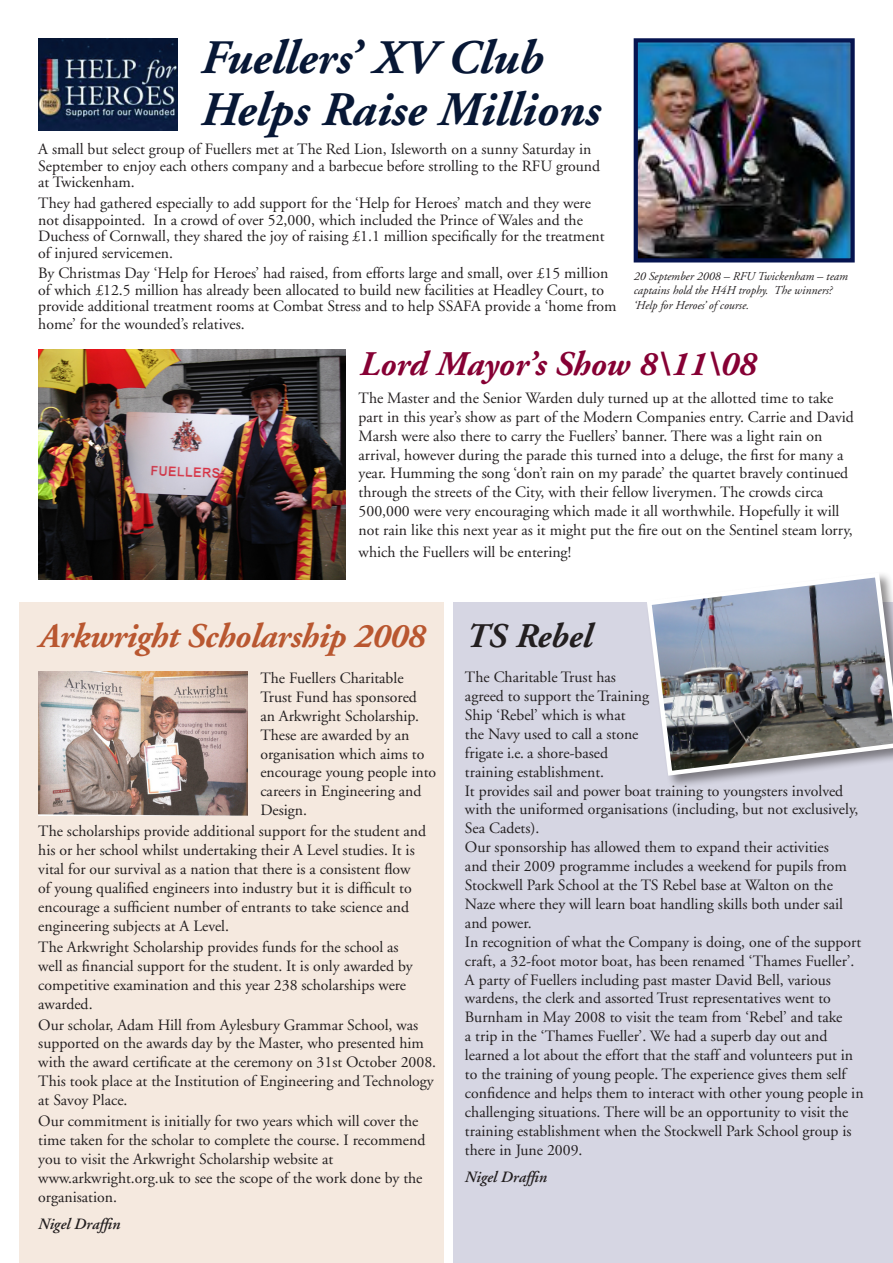
<style>
.page{position:relative;width:893px;height:1263px;background:#fff}
.page>*{position:absolute;margin:0;border:0;box-sizing:border-box;transform-origin:0 0}
.t1{font:italic 700 48px/52.5px "Adobe Garamond";color:#071735}
.t2{font:italic 700 34.5px "Adobe Garamond";letter-spacing:-.01em;color:#b95730}
.t3{font:italic 700 34.5px "Adobe Garamond";color:#860034}
.t4{font:italic 700 34.5px "Adobe Garamond";color:#231f20}
.t5{font:15.75px/18.9px "Adobe Garamond";color:#231f20}
.t6{font:italic 600 15.75px "Adobe Garamond";color:#231f20}
.t7{font:italic 12px/14.4px "Adobe Garamond";color:#231f20}
</style>
<div class="page">
<div style="left:19px;top:603px;width:425px;height:660px;background:#f5e9df"></div>
<img style="left:38px;top:671px;width:210px;height:144px">
<img style="left:39px;top:38px;width:138px;height:92px">
<img style="left:639px;top:43px;width:211px;height:214px">
<div style="left:634px;top:38px;width:221px;height:224px;border:4px solid #061450"></div>
<div style="left:454px;top:603px;width:439px;height:660px;background:#d6d6e3"></div>
<div style="left:645px;top:571px;width:248px;height:218px;background:#231f20;opacity:.5"></div>
<img style="left:644px;top:571px;width:249px;height:207px">
<img style="left:38px;top:350px;width:308px;height:229px">
<h1 class="t1" style="left:199px;top:32px;width:401px">Fuellers’ XV Club<br>Helps Raise Millions</h1>
<p class="t5" style="left:38px;top:142px;width:563px;line-height:16.5px">A small but select group of Fuellers met at The Red Lion, Isleworth on a sunny Saturday in<br>September to enjoy each others company and a barbecue before strolling to the RFU ground at Twickenham.</p>
<p class="t5" style="left:38px;top:195px;width:568px;line-height:16.5px">They had gathered especially to add support for the ‘Help for Heroes’ match and they were not disappointed. In a crowd of over 52,000, which included the Prince of Wales and the Duchess of Cornwall, they shared the joy of raising £1.1 million specifically for the treatment of injured servicemen.</p>
<p class="t5" style="left:38px;top:266px;width:580px;line-height:16.5px">By Christmas Day ‘Help for Heroes’ had raised, from efforts large and small, over £15 million of which £12.5 million has already been allocated to build new facilities at Headley Court, to provide additional treatment rooms at Combat Stress and to help SSAFA provide a ‘home from</p>
<p class="t5" style="left:38px;top:315px;width:208px">home’ for the wounded’s relatives.</p>
<p class="t7" style="left:634px;top:269px;width:216px">20 September 2008 – RFU Twickenham – team captains hold the H4H trophy. The winners? ‘Help for Heroes’ of course.</p>
<h2 class="t3" style="left:359px;top:346px;width:398px">Lord Mayor’s Show 8\11\08</h2>
<p class="t5" style="left:359px;top:389px;width:497px">The Master and the Senior Warden duly turned up at the allotted time to take part in this year’s show as part of the Modern Companies entry. Carrie and David Marsh were also there to carry the Fuellers’ banner. There was a light rain on arrival, however during the parade this turned into a deluge, the first for many a year. Humming the song ‘don’t rain on my parade’ the quartet bravely continued through the streets of the City, with their fellow liverymen. The crowds circa 500,000 were very encouraging which made it all worthwhile. Hopefully it will not rain like this next year as it might put the fire out on the Sentinel steam lorry,</p>
<p class="t5" style="left:359px;top:543px;width:214px">which the Fuellers will be entering!</p>
<h2 class="t2" style="left:38px;top:617px;width:387px">Arkwright Scholarship 2008</h2>
<p class="t5" style="left:260px;top:669px;width:177px">The Fuellers Charitable<br>Trust Fund has sponsored<br>an Arkwright Scholarship.<br>These are awarded by an organisation which aims to encourage young people into careers in Engineering and<br>Design.</p>
<p class="t5" style="left:38px;top:822px;width:389px">The scholarships provide additional support for the student and his or her school whilst undertaking their A Level studies. It is vital for our survival as a nation that there is a consistent flow of young qualified engineers into industry but it is difficult to encourage a sufficient number of entrants to take science and engineering subjects at A Level.</p>
<p class="t5" style="left:38px;top:938px;width:376px">The Arkwright Scholarship provides funds for the school as well as financial support for the student. It is only awarded by competitive examination and this year 238 scholarships were awarded.</p>
<p class="t5" style="left:38px;top:1015px;width:399px">Our scholar, Adam Hill from Aylesbury Grammar School, was supported on the awards day by the Master, who presented him with the award certificate at the ceremony on 31st October 2008.<br>This took place at the Institution of Engineering and Technology at Savoy Place.</p>
<p class="t5" style="left:38px;top:1112px;width:389px">Our commitment is initially for two years which will cover the time taken for the scholar to complete the course. I recommend you to visit the Arkwright Scholarship website at www.arkwright.org.uk to see the scope of the work done by the organisation.</p>
<p class="t6" style="left:38px;top:1215px;width:84px">Nigel Draffin</p>
<h2 class="t4" style="left:465px;top:617px;width:127px">TS Rebel</h2>
<p class="t5" style="left:465px;top:668px;width:400px">The Charitable Trust has<br>agreed to support the Training<br>Ship ‘Rebel’ which is what<br>the Navy used to call a stone<br>frigate i.e. a shore-based<br>training establishment.<br>It provides sail and power boat training to youngsters involved with the uniformed organisations (including, but not exclusively, Sea Cadets).<br>Our sponsorship has allowed them to expand their activities<br>and their 2009 programme includes a weekend for pupils from Stockwell Park School at the TS Rebel base at Walton on the Naze where they will learn boat handling skills both under sail and power.<br>In recognition of what the Company is doing, one of the support craft, a 32-foot motor boat, has been renamed ‘Thames Fueller’.<br>A party of Fuellers including past master David Bell, various wardens, the clerk and assorted Trust representatives went to Burnham in May 2008 to visit the team from ‘Rebel’ and take<br>a trip in the ‘Thames Fueller’. We had a superb day out and learned a lot about the effort that the staff and volunteers put in to the training of young people. The experience gives them self confidence and helps them to interact with other young people in challenging situations. There will be an opportunity to visit the training establishment when the Stockwell Park School group is there in June 2009.</p>
<p class="t6" style="left:465px;top:1168px;width:84px">Nigel Draffin</p>
</div>
